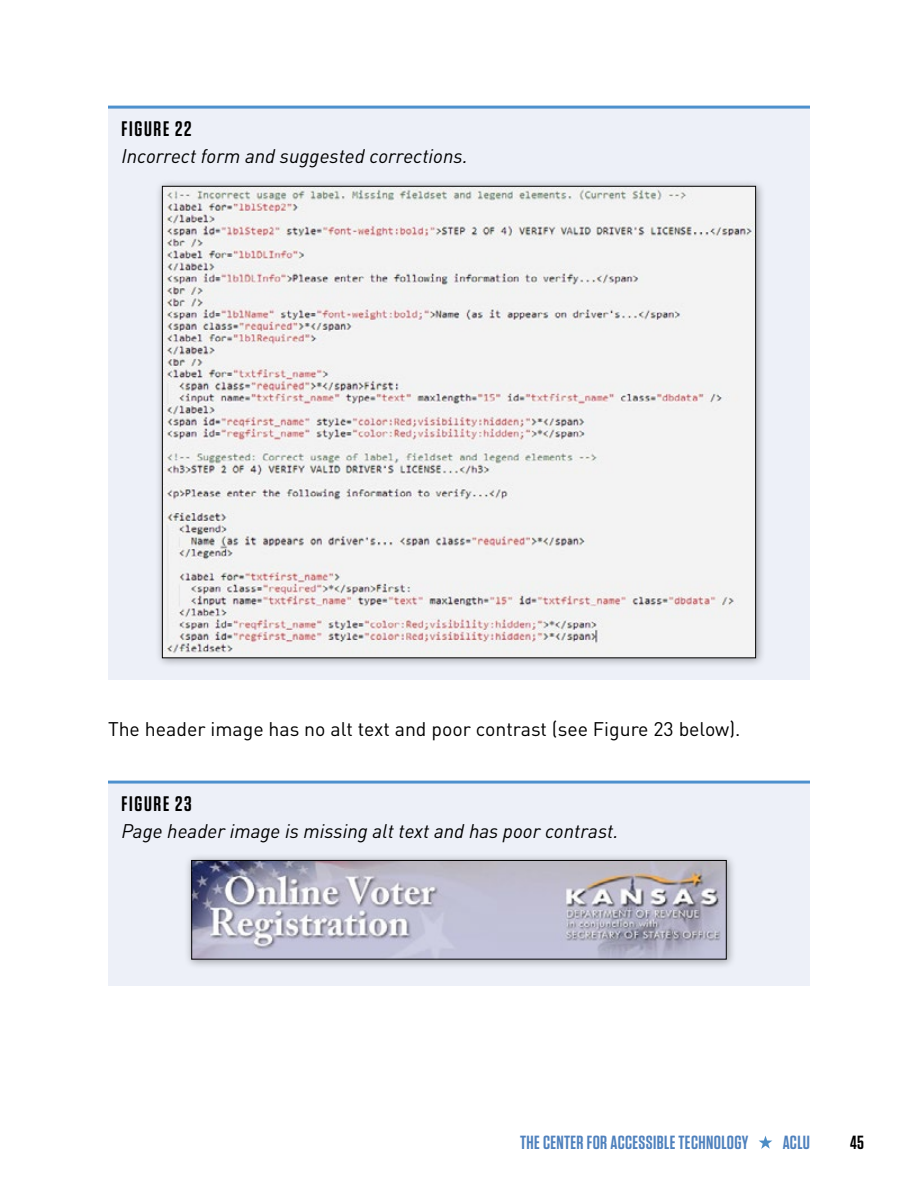
<style>
.page{position:relative;width:918px;height:1188px;background:#fff}
.page>*{position:absolute;margin:0;border:0;box-sizing:border-box;transform-origin:0 0}
.t1{font:600 21px "Tungsten";letter-spacing:.08em;color:#000}
.t2{font:italic 19.5px "DIN";color:#000}
.t3{font:19.5px "DIN";color:#000}
.t4{font:600 19.05px "Tungsten";letter-spacing:.02em;color:#4f81bd}
.t5{font:600 19.05px "Tungsten";color:#000}
</style>
<div class="page">
<div style="left:108px;top:108px;width:702px;height:571px;background:#edf0f8"></div>
<div style="left:108px;top:784px;width:702px;height:202px;background:#edf0f8"></div>
<hr style="left:108px;top:106px;width:702px;height:3px;background:#4d90cd">
<hr style="left:108px;top:781px;width:702px;height:3px;background:#4d90cd">
<div style="left:155px;top:179px;width:611px;height:489px;background:#000;opacity:.35"></div>
<img style="left:164px;top:188px;width:590px;height:468px">
<div style="left:185px;top:853px;width:552px;height:117px;background:#000;opacity:.35"></div>
<img style="left:193px;top:862px;width:532px;height:96px">
<div style="left:191px;top:860px;width:536px;height:100px;border:1px solid #000"></div>
<svg style="left:759px;top:1136px;width:13px;height:13px"></svg>
<p class="t1" style="left:122px;top:117px;width:72px">FIGURE 22</p>
<p class="t2" style="left:122px;top:143px;width:348px">Incorrect form and suggested corrections.</p>
<p class="t3" style="left:108px;top:717px;width:634px">The header image has no alt text and poor contrast (see Figure 23 below).</p>
<p class="t1" style="left:122px;top:792px;width:72px">FIGURE 23</p>
<p class="t2" style="left:122px;top:818px;width:498px">Page header image is missing alt text and has poor contrast.</p>
<p class="t4" style="left:520px;top:1133px;width:230px">THE CENTER FOR ACCESSIBLE TECHNOLOGY</p>
<p class="t4" style="left:783px;top:1133px;width:29px">ACLU</p>
<p class="t5" style="left:850px;top:1133px;width:15px">45</p>
</div>
